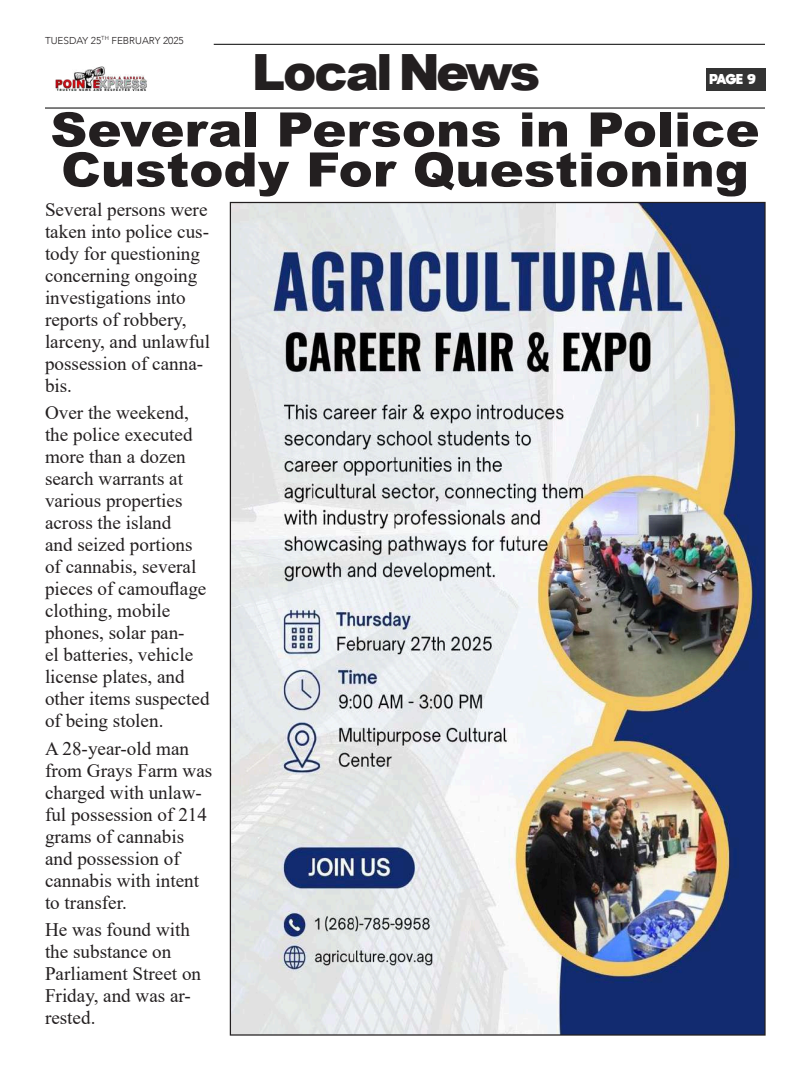
<style>
.page{position:relative;width:810px;height:1080px;background:#fff}
.page>*{position:absolute;margin:0;border:0;box-sizing:border-box;transform-origin:0 0}
.t1{font:900 50px "Arial";letter-spacing:-.06em;color:#231f20}
.t2{font:900 47.5px/40px "Arial";color:#231f20;scale:1.08 1}
.t3{font:19.12px/22px "Times New Roman";color:#231f20}
.t4{font:300 10px "Avenir";color:#231f20}
.t5{font:800 10px "moon get";color:#fff}
</style>
<div class="page">
<hr style="left:45px;top:107px;width:720px;height:2px;background:#333">
<hr style="left:214px;top:44px;width:551px;height:1px;background:#333">
<div style="left:706px;top:68px;width:60px;height:23px;background:#333"></div>
<img style="left:55px;top:66px;width:92px;height:25px">
<img style="left:232px;top:204px;width:532px;height:830px">
<p class="t4" style="left:45px;top:34px;width:140px">TUESDAY 25<sup>TH</sup> FEBRUARY 2025</p>
<h1 class="t1" style="left:252px;top:36px;width:290px">Local News</h1>
<p class="t5" style="left:710px;top:72px;width:47px">PAGE 9</p>
<h2 class="t2" style="left:50px;top:108px;width:658px">Several Persons in Police<br>Custody For Questioning</h2>
<p class="t3" style="left:45px;top:198px;width:166px">Several persons were taken into police cus&shy;tody for questioning concerning ongoing investigations into reports of robbery, larceny, and unlawful possession of canna&shy;bis.</p>
<p class="t3" style="left:45px;top:401px;width:166px">Over the weekend, the police executed more than a dozen search warrants at various properties across the island<br>and seized portions of cannabis, several pieces of camouflage clothing, mobile phones, solar pan-<br>el batteries, vehicle license plates, and other items suspected of being stolen.</p>
<p class="t3" style="left:45px;top:737px;width:169px">A 28-year-old man from Grays Farm was charged with unlaw&shy;ful possession of 214 grams of cannabis and possession of cannabis with intent to transfer.</p>
<p class="t3" style="left:45px;top:918px;width:158px">He was found with the substance on<br>Parliament Street on<br>Friday, and was ar&shy;rested.</p>
</div>
